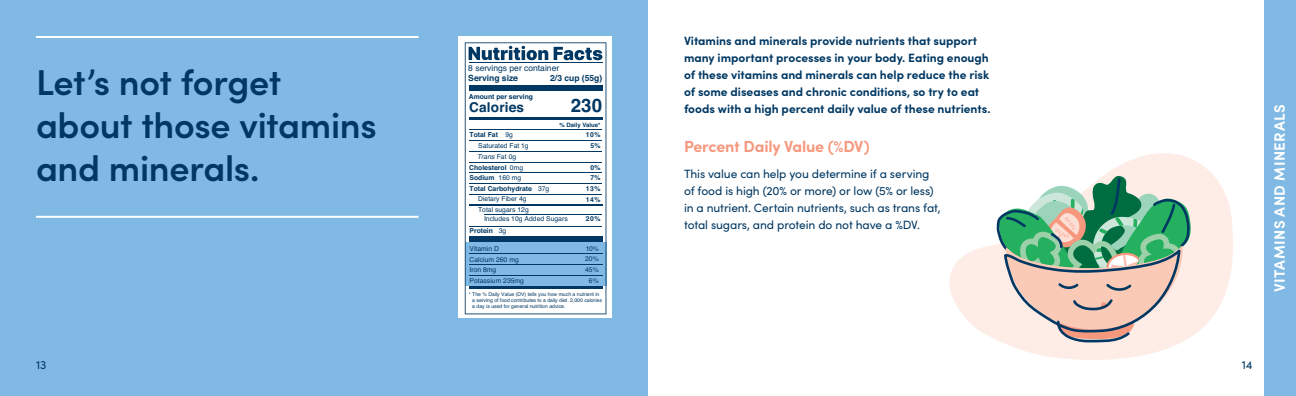
<style>
.page{position:relative;width:1296px;height:396px;background:#fff}
.page>*{position:absolute;margin:0;border:0;box-sizing:border-box;transform-origin:0 0}
.t1{font:600 36px/43px "Sofia Pro";letter-spacing:-.01em;color:#003863}
.t2{font:700 18.7px "Helvetica";color:#003863}
.t3{font:700 16px "Sofia Pro";letter-spacing:-.015em;color:#f6987d}
.t4{font:700 15px "Sofia Pro";letter-spacing:.03em;color:#fff}
.t5{font:700 13.6px "Helvetica";letter-spacing:.015em;color:#003863}
.t6{font:700 12px/17px "Sofia Pro";color:#003863}
.t7{font:12px/17px "Sofia Pro";letter-spacing:-.01em;color:#003863}
.t8{font:700 8.5px "Helvetica";color:#003863}
.t9{font:8.5px "Helvetica";color:#003863}
.t10{font:6.8px/10.7px "Helvetica";color:#003863}
.t11{font:700 6.8px/10.7px "Helvetica";color:#003863;text-align:right}
.t12{font:italic 6.8px "Helvetica";color:#003863}
.t13{font:700 6px "Helvetica";color:#003863}
.t14{font:5.1px/6px "Helvetica";color:#003863}
.s1{font-style:normal}
.s2{font-weight:400}
.s3{font-weight:700}
</style>
<div class="page">
<div style="left:0;top:0;width:648px;height:396px;background:#7fb9e4"></div>
<div style="left:1264px;top:0;width:32px;height:396px;background:#7fb9e4"></div>
<svg style="left:949px;top:153px;width:284px;height:207px"></svg>
<hr style="left:36px;top:216px;width:382px;height:2px;background:#fff">
<hr style="left:36px;top:36px;width:382px;height:2px;background:#fff">
<svg style="left:997px;top:173px;width:195px;height:169px;background:#b1c2ac"></svg>
<svg style="left:458px;top:36px;width:154px;height:282px;background:#f3f5f8"></svg>
<svg style="left:465px;top:42px;width:141px;height:272px;fill:#fff"></svg>
<hr style="left:470px;top:141px;width:132px;height:1px;background:#003863">
<hr style="left:470px;top:130px;width:132px;height:1px;background:#003863">
<hr style="left:470px;top:194px;width:132px;height:1px;background:#003863">
<hr style="left:469px;top:204px;width:134px;height:2px;background:#003863">
<hr style="left:470px;top:151px;width:132px;height:1px;background:#003863">
<hr style="left:470px;top:226px;width:132px;height:1px;background:#003863">
<hr style="left:470px;top:162px;width:132px;height:1px;background:#003863">
<hr style="left:470px;top:183px;width:132px;height:1px;background:#003863">
<hr style="left:469px;top:254px;width:133px;height:1px;background:#003863">
<hr style="left:469px;top:275px;width:133px;height:1px;background:#003863">
<hr style="left:469px;top:264px;width:133px;height:1px;background:#003863">
<div style="left:469px;top:236px;width:133px;height:6px;background:#003863"></div>
<hr style="left:469px;top:286px;width:133px;height:2px;background:#003863">
<svg style="left:469px;top:46px;width:79px;height:14px"></svg>
<svg style="left:554px;top:47px;width:48px;height:13px"></svg>
<hr style="left:470px;top:173px;width:132px;height:1px;background:#003863">
<hr style="left:485px;top:215px;width:117px;height:1px;background:#003863">
<p class="t1" style="left:36px;top:58px;width:342px">Let’s not forget about those vitamins and minerals.</p>
<p class="t9" style="left:468px;top:62px;width:92px">8 servings per container</p>
<p class="t8" style="left:468px;top:71px;width:51px">Serving size</p>
<p class="t8" style="left:550px;top:71px;width:54px">2/3 cup (55g)</p>
<p class="t11" style="left:469px;top:92px;width:66px">Amount per serving</p>
<p class="t11" style="left:470px;top:130px;width:30px">Total Fat</p>
<p class="t10" style="left:478px;top:141px;width:52px">Saturated Fat 1g</p>
<p class="t12" style="left:477px;top:151px;width:41px">Trans <span class="s1">Fat 0g</span></p>
<p class="t11" style="left:469px;top:162px;width:56px">Cholesterol <span class="s2">0mg</span></p>
<p class="t10" style="left:478px;top:183px;width:73px;text-indent:-9px"><span class="s3">Total Carbohydrate</span> 37g<br>Dietary Fiber 4g<br>Total sugars 12g</p>
<p class="t11" style="left:470px;top:226px;width:38px">Protein <span class="s2">3g</span></p>
<p class="t10" style="left:470px;top:243px;width:56px">Vitamin D<br>Calcium 260 mg<br>Iron 8mg<br>Potassium 235mg</p>
<p class="t5" style="left:469px;top:97px;width:57px">Calories</p>
<p class="t2" style="left:571px;top:91px;width:33px">230</p>
<p class="t13" style="left:559px;top:120px;width:43px">% Daily Value*</p>
<p class="t11" style="left:586px;top:130px;width:16px">10%<br>5%</p>
<p class="t11" style="left:591px;top:162px;width:12px">0%</p>
<p class="t11" style="left:586px;top:183px;width:16px;text-align:left">13%<br>14%</p>
<p class="t10" style="left:506px;top:130px;width:9px">9g</p>
<p class="t11" style="left:470px;top:172px;width:53px">Sodium <span class="s2">160 mg</span></p>
<p class="t11" style="left:591px;top:173px;width:12px">7%</p>
<p class="t10" style="left:484px;top:214px;width:85px">Includes 10g Added Sugars</p>
<p class="t11" style="left:586px;top:214px;width:16px">20%</p>
<p class="t10" style="left:585px;top:243px;width:15px;text-align:center">10%<br>20%<br>45%<br>6%</p>
<p class="t14" style="left:472px;top:292px;width:131px;text-indent:-3px">* The % Daily Value (DV) tells you how much a nutrient in a serving of food contributes to a daily diet. 2,000 calories a day is used for general nutrition advice.</p>
<p class="t6" style="left:684px;top:31px;width:308px">Vitamins and minerals provide nutrients that support many important processes in your body. Eating enough of these vitamins and minerals can help reduce the risk of some diseases and chronic conditions, so try to eat foods with a high percent daily value of these nutrients.</p>
<p class="t3" style="left:684px;top:134px;width:187px">Percent Daily Value (%DV)</p>
<p class="t7" style="left:684px;top:164px;width:258px">This value can help you determine if a serving of food is high (20% or more) or low (5% or less) in a nutrient. Certain nutrients, such as trans fat, total sugars, and protein do not have a %DV.</p>
<p class="t7" style="left:36px;top:355px;width:12px">13</p>
<p class="t7" style="left:1242px;top:355px;width:13px">14</p>
<p class="t4" style="left:1268px;top:292px;width:189px;rotate:-90deg">VITAMINS AND MINERALS</p>
</div>
